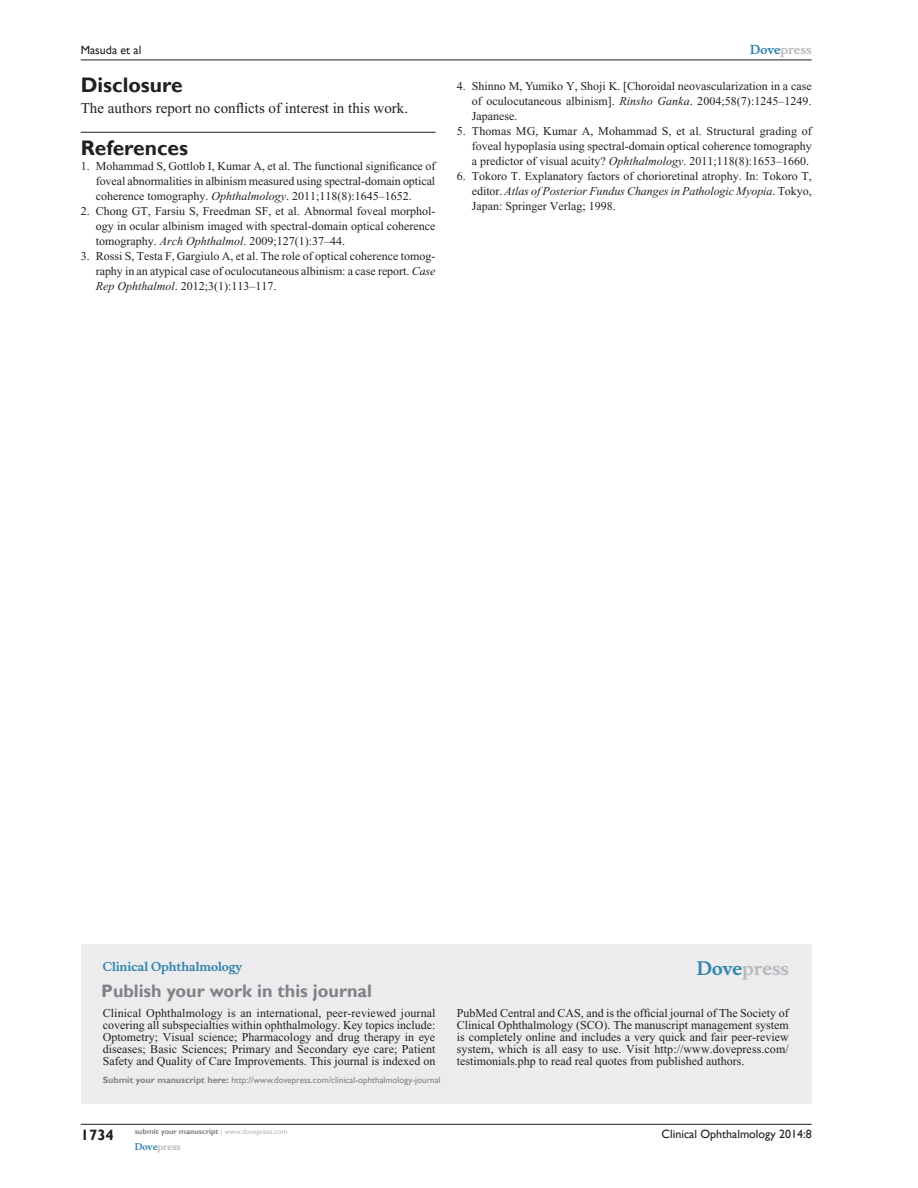
<style>
.page{position:relative;width:918px;height:1188px;background:#fff}
.page>*{position:absolute;margin:0;border:0;box-sizing:border-box;transform-origin:0 0}
.RefH{font:700 21px "Gill Sans";color:#231f20}
.PromBx-H1{font:700 18px "Gill Sans";color:#808285}
.PromBx-Brand{font:700 18px "Musee";color:#b8b9bc}
.TxF{font:15px "Times New Roman";color:#231f20}
.t1{font:700 15px "Gill Sans";color:#231f20}
.RefNL1{font:12px/15px "Times New Roman";color:#231f20;text-align:justify}
.PromBx-Tx{font:12px/12px "Times New Roman";color:#231f20;text-align:justify}
.t2{font:12px "Gill Sans";color:#231f20}
.PromBx-JrnlName{font:700 12px "Musee";color:#3485ae}
.t3{font:700 12px "Musee";color:#b8b9bc}
.PromBx-SubmitMssWebA{font:9px "Gill Sans";color:#808285}
.t4{font:700 9px "Musee";color:#b8b9bc}
.t5{font:700 7.5px "Gill Sans";color:#808285}
.s1{font-style:italic}
.s2{color:#3485ae}
.s3{font-weight:700}
.s4{font-weight:400;color:#b8b9bc}
</style>
<div class="page">
<div style="left:81px;top:944px;width:731px;height:159px;background:#ececee"></div>
<hr style="left:81px;top:1124px;width:731px;height:1px;background:#231f20">
<hr style="left:81px;top:60px;width:731px;height:1px;background:#231f20">
<hr style="left:81px;top:132px;width:355px;height:1px;background:#231f20">
<p class="t2" style="left:81px;top:43px;width:62px">Masuda et al</p>
<h1 class="RefH" style="left:81px;top:73px;width:103px">Disclosure</h1>
<p class="TxF" style="left:81px;top:100px;width:329px">The authors report no conflicts of interest in this work.</p>
<p class="RefH" style="left:81px;top:136px;width:109px">References</p>
<p class="RefNL1" style="left:96px;top:159px;width:341px;text-indent:-15px">1. Mohammad S, Gottlob I, Kumar A, et al. The functional significance of foveal abnormalities in albinism measured using spectral-domain optical coherence tomography. <span class="s1">Ophthalmology</span>. 2011;118(8):1645–1652.</p>
<p class="RefNL1" style="left:96px;top:204px;width:341px;text-indent:-15px">2. Chong GT, Farsiu S, Freedman SF, et al. Abnormal foveal morphol&shy;ogy in ocular albinism imaged with spectral-domain optical coherence tomography. <span class="s1">Arch Ophthalmol</span>. 2009;127(1):37–44.</p>
<p class="RefNL1" style="left:96px;top:249px;width:341px;text-indent:-15px">3. Rossi S, Testa F, Gargiulo A, et al. The role of optical coherence tomog&shy;raphy in an atypical case of oculocutaneous albinism: a case report. <span class="s1">Case Rep Ophthalmol</span>. 2012;3(1):113–117.</p>
<p class="t3" style="left:750px;top:43px;width:63px"><span class="s2">Dove</span>press</p>
<p class="RefNL1" style="left:472px;top:79px;width:341px;text-indent:-15px">4. Shinno M, Yumiko Y, Shoji K. [Choroidal neovascularization in a case of oculocutaneous albinism]. <span class="s1">Rinsho Ganka</span>. 2004;58(7):1245–1249.<br>Japanese.</p>
<p class="RefNL1" style="left:472px;top:124px;width:342px;text-indent:-15px">5. Thomas MG, Kumar A, Mohammad S, et al. Structural grading of foveal hypoplasia using spectral-domain optical coherence tomography a predictor of visual acuity? <span class="s1">Ophthalmology</span>. 2011;118(8):1653–1660.</p>
<p class="RefNL1" style="left:472px;top:169px;width:341px;text-indent:-15px">6. Tokoro T. Explanatory factors of chorioretinal atrophy. In: Tokoro T, editor. <span class="s1">Atlas of Posterior Fundus Changes in Pathologic Myopia</span>. Tokyo, Japan: Springer Verlag; 1998.</p>
<p class="PromBx-JrnlName" style="left:103px;top:959px;width:141px">Clinical Ophthalmology</p>
<p class="PromBx-H1" style="left:101px;top:980px;width:272px">Publish your work in this journal</p>
<p class="PromBx-Brand" style="left:697px;top:958px;width:94px"><span class="s2">Dove</span>press</p>
<p class="PromBx-Tx" style="left:103px;top:1007px;width:334px">Clinical Ophthalmology is an international, peer-reviewed journal covering all subspecialties within ophthalmology. Key topics include:<br>Optometry; Visual science; Pharmacology and drug therapy in eye diseases; Basic Sciences; Primary and Secondary eye care; Patient Safety and Quality of Care Improvements. This journal is indexed on</p>
<p class="PromBx-Tx" style="left:457px;top:1007px;width:333px">PubMed Central and CAS, and is the official journal of The Society of Clinical Ophthalmology (SCO). The manuscript management system is completely online and includes a very quick and fair peer-review system, which is all easy to use. Visit http://www.dovepress.com/ testimonials.php to read real quotes from published authors.</p>
<p class="PromBx-SubmitMssWebA" style="left:103px;top:1075px;width:339px"><span class="s3">Submit your manuscript here:</span> http://www.dovepress.com/clinical-ophthalmology-journal</p>
<p class="t1" style="left:81px;top:1126px;width:35px">1734</p>
<p class="t5" style="left:135px;top:1127px;width:154px">submit your manuscript <span class="s4">| www.dovepress.com</span></p>
<p class="t4" style="left:135px;top:1141px;width:48px"><span class="s2">Dove</span>press</p>
<p class="t2" style="left:662px;top:1127px;width:152px">Clinical Ophthalmology 2014:8</p>
</div>
